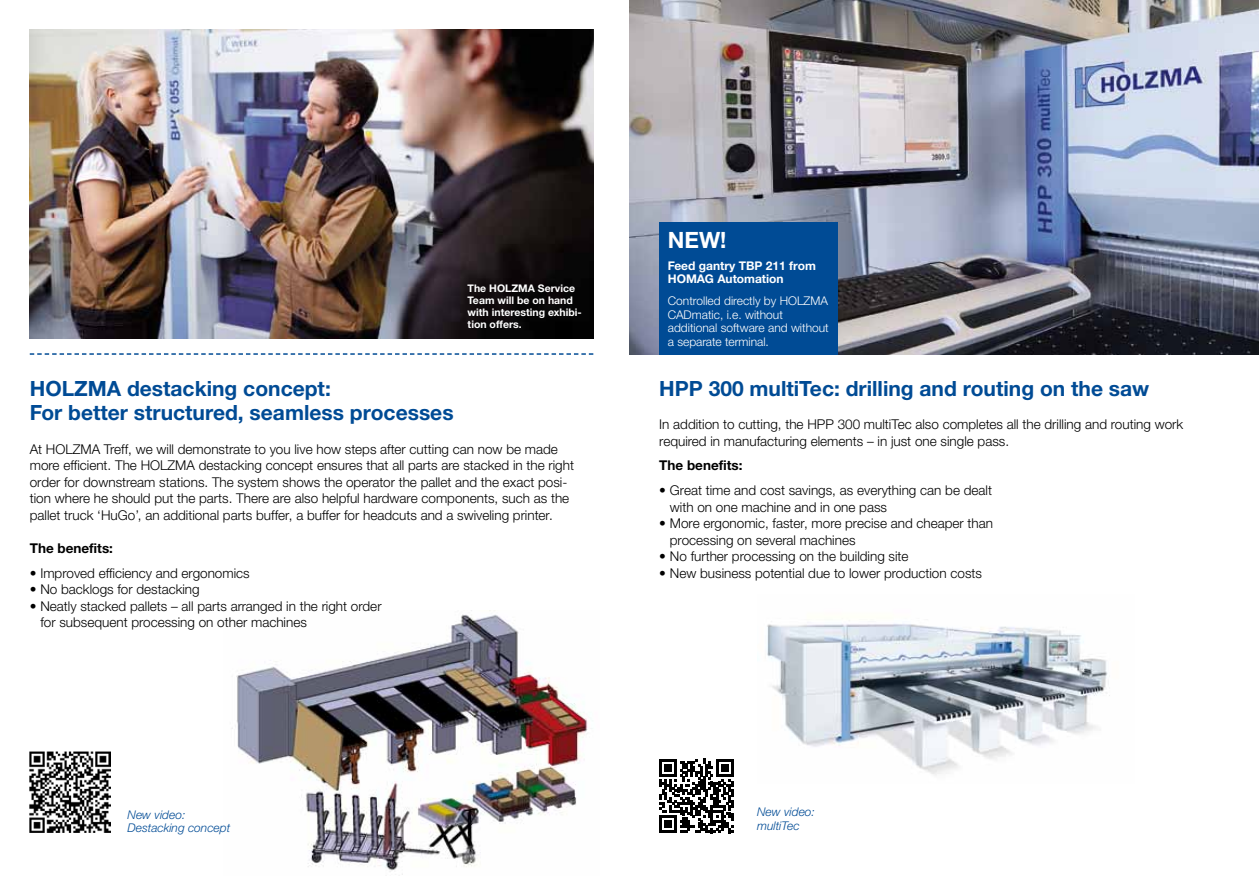
<style>
.page{position:relative;width:1259px;height:893px;background:#fff}
.page>*{position:absolute;margin:0;border:0;box-sizing:border-box;transform-origin:0 0}
.t1{font:700 22.5px "Helvetica Neue LTW1 G";color:#fff}
.t2{font:700 21px/24px "Helvetica Neue LTW1 G";color:#004b95}
.t3{font:300 13.5px/16.5px "Helvetica Neue LTW1 G";color:#000}
.t4{font:700 13.5px "Helvetica Neue LTW1 G";color:#000}
.t5{font:300 12px/13.5px "Helvetica Neue LTW1 G";color:#fff}
.t6{font:italic 300 12px/13.5px "Helvetica Neue LTW1 G";color:#004b95}
.t7{font:700 12px/13.5px "Helvetica Neue LTW1 G";color:#fff}
.t8{font:700 10.5px/12px "Helvetica Neue LTW1 G";color:#fff}
</style>
<div class="page">
<img style="left:30px;top:30px;width:563px;height:308px">
<img style="left:231px;top:614px;width:361px;height:261px">
<img style="left:30px;top:752px;width:81px;height:80px">
<img style="left:767px;top:618px;width:343px;height:157px">
<svg style="left:659px;top:759px;width:74px;height:74px"></svg>
<img style="left:629px;top:0;width:630px;height:355px">
<svg style="left:30px;top:353px;width:563px;height:2px"></svg>
<div style="left:659px;top:223px;width:179px;height:132px;background:#004b95"></div>
<p class="t8" style="left:468px;top:283px;width:116px">The HOLZMA Service<br>Team will be on hand with interesting exhibi&shy;tion offers.</p>
<h2 class="t2" style="left:30px;top:376px;width:425px">HOLZMA destacking concept:<br>For better structured, seamless processes</h2>
<p class="t3" style="left:30px;top:441px;width:546px">At HOLZMA Treff, we will demonstrate to you live how steps after cutting can now be made more efficient. The HOLZMA destacking concept ensures that all parts are stacked in the right order for downstream stations. The system shows the operator the pallet and the exact posi&shy;tion where he should put the parts. There are also helpful hardware components, such as the pallet truck ‘HuGo’, an additional parts buffer, a buffer for headcuts and a swiveling printer.</p>
<p class="t4" style="left:30px;top:540px;width:85px">The benefits:</p>
<p class="t3" style="left:30px;top:564px;width:221px">• Improved efficiency and ergonomics</p>
<p class="t3" style="left:30px;top:581px;width:171px">• No backlogs for destacking</p>
<p class="t3" style="left:40px;top:597px;width:343px;text-indent:-11px">• Neatly stacked pallets – all parts arranged in the right order for subsequent processing on other machines</p>
<p class="t6" style="left:128px;top:808px;width:104px">New video:<br>Destacking concept</p>
<h1 class="t1" style="left:668px;top:226px;width:60px">New!</h1>
<p class="t7" style="left:668px;top:259px;width:150px">Feed gantry TBP 211 from<br>HOMAG Automation</p>
<p class="t5" style="left:668px;top:294px;width:162px">Controlled directly by HOLZMA<br>CADmatic, i.e. without additional software and without a separate terminal.</p>
<h2 class="t2" style="left:659px;top:376px;width:491px">HPP 300 multiTec: drilling and routing on the saw</h2>
<p class="t3" style="left:659px;top:416px;width:525px">In addition to cutting, the HPP 300 multiTec also completes all the drilling and routing work required in manufacturing elements – in just one single pass.</p>
<p class="t4" style="left:659px;top:457px;width:85px">The benefits:</p>
<p class="t3" style="left:670px;top:482px;width:324px;text-indent:-11px">• Great time and cost savings, as everything can be dealt with on one machine and in one pass</p>
<p class="t3" style="left:670px;top:515px;width:325px;text-indent:-11px">• More ergonomic, faster, more precise and cheaper than processing on several machines</p>
<p class="t3" style="left:659px;top:548px;width:251px">• No further processing on the building site</p>
<p class="t3" style="left:659px;top:564px;width:324px">• New business potential due to lower production costs</p>
<p class="t6" style="left:757px;top:805px;width:59px">New video: multiTec</p>
</div>
